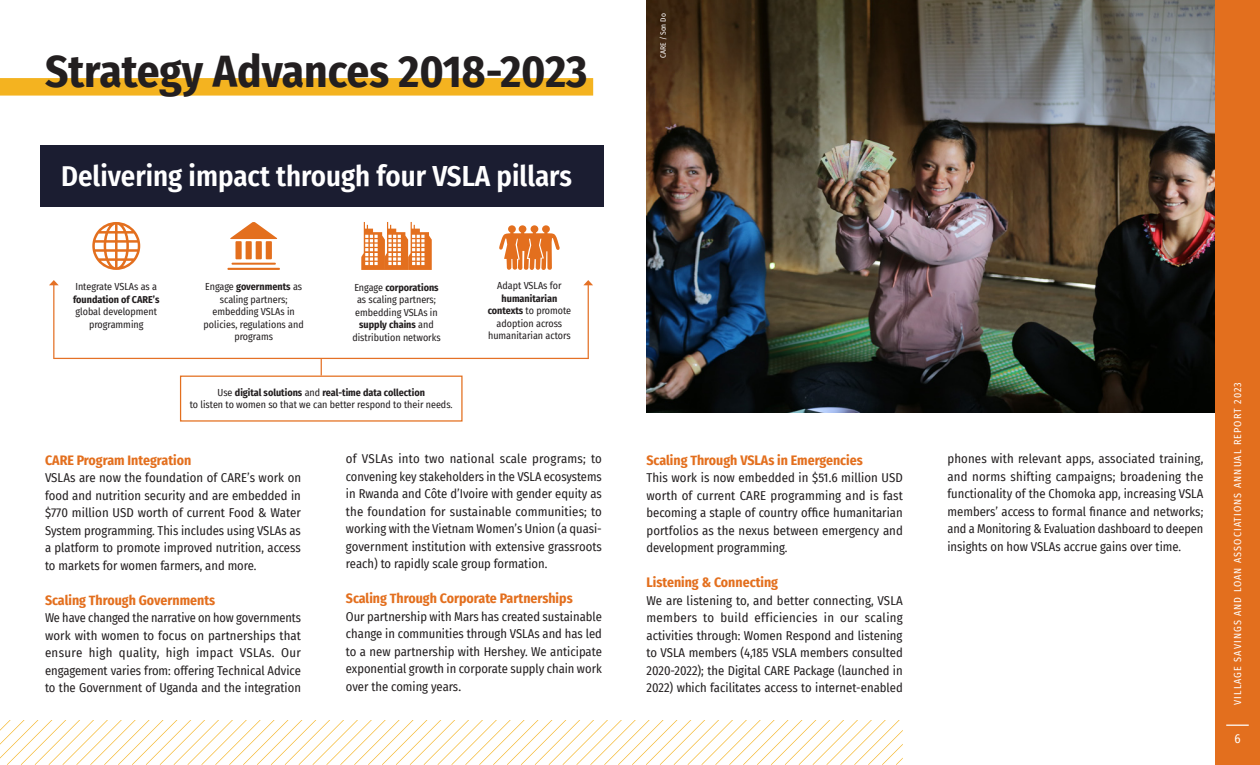
<style>
.page{position:relative;width:1260px;height:765px;background:#fff}
.page>*{position:absolute;margin:0;border:0;box-sizing:border-box;transform-origin:0 0}
.Title_36pt_yellow_bar{font:700 45px "Fira Sans Condensed";color:#231f20}
.Text_10_14{font:600 28.75px "Fira Sans Condensed";color:#fff}
.Heading_Orange_12pt{font:700 13.75px "Fira Sans Condensed";color:#e36f1e}
.Text_10_14-2{font:12.5px/17.5px "Fira Sans Condensed";color:#231f20;text-align:justify}
.t1{font:12.5px "Fira Sans Condensed";color:#fff}
.Graphic_Text{font:10px/12.5px "Fira Sans Condensed";color:#231f20;text-align:center}
.Text_10_14-3{font:10px/12.5px "Fira Sans Condensed";color:#231f20;text-align:center}
.t2{font:10px "Fira Sans Condensed";letter-spacing:.11em;color:#fff}
.Photo_Credit{font:7.5px "Fira Sans Condensed";color:#fff}
.s1{font-weight:700}
.s2{font-family:"Minion Pro";font-size:15px}
</style>
<div class="page">
<div style="left:0;top:78px;width:593px;height:18px;background:#f4b320"></div>
<div style="left:41px;top:145px;width:563px;height:61px;background:#1b1d31"></div>
<div style="left:235px;top:241px;width:7px;height:18px;background:#e36f1e"></div>
<div style="left:256px;top:241px;width:6px;height:18px;background:#e36f1e"></div>
<div style="left:266px;top:241px;width:6px;height:18px;background:#e36f1e"></div>
<div style="left:246px;top:241px;width:6px;height:18px;background:#e36f1e"></div>
<svg style="left:230px;top:222px;width:48px;height:17px"></svg>
<hr style="left:232px;top:263px;width:44px;height:2px;background:#e36f1e">
<hr style="left:227px;top:268px;width:53px;height:2px;background:#e36f1e">
<svg style="left:499px;top:225px;width:61px;height:45px"></svg>
<svg style="left:92px;top:222px;width:48px;height:48px"></svg>
<svg style="left:361px;top:222px;width:71px;height:48px"></svg>
<div style="left:180px;top:376px;width:283px;height:46px;border:1px solid #e36f1e"></div>
<hr style="left:54px;top:358px;width:534px;height:1px;background:#e47126">
<hr style="left:588px;top:285px;width:1px;height:74px;background:#e47126">
<svg style="left:583px;top:280px;width:10px;height:5px"></svg>
<hr style="left:53px;top:285px;width:1px;height:74px;background:#e47126">
<svg style="left:49px;top:280px;width:10px;height:5px"></svg>
<svg style="left:321px;top:359px;width:1px;height:17px"></svg>
<img style="left:646px;top:0;width:569px;height:412px">
<svg style="left:0;top:720px;width:903px;height:45px"></svg>
<div style="left:1215px;top:0;width:45px;height:765px;background:#e36f1e"></div>
<svg style="left:1226px;top:725px;width:23px;height:1px"></svg>
<p class="Title_36pt_yellow_bar" style="left:45px;top:34px;width:544px">Strategy Advances 2018-2023</p>
<p class="Text_10_14" style="left:61px;top:152px;width:512px">Delivering impact through four VSLA pillars</p>
<p class="Graphic_Text" style="left:73px;top:280px;width:88px">Integrate VSLAs as a <span class="s1">foundation of CARE’s </span>global development programming</p>
<p class="Graphic_Text" style="left:204px;top:280px;width:102px">Engage <span class="s1">governments</span> as scaling partners; embedding VSLAs in policies, regulations and programs</p>
<p class="Graphic_Text" style="left:352px;top:281px;width:90px">Engage <span class="s1">corporations </span>as scaling partners; embedding VSLAs in <span class="s1">supply chains</span> and distribution networks</p>
<p class="Graphic_Text" style="left:488px;top:279px;width:85px">Adapt VSLAs for <span class="s1">humanitarian contexts</span> to promote adoption across humanitarian actors</p>
<p class="Text_10_14-3" style="left:190px;top:386px;width:264px">Use <span class="s1">digital solutions</span> and <span class="s1">real-time data collection<br></span>to listen to women so that we can better respond to their needs.</p>
<p class="Heading_Orange_12pt" style="left:45px;top:448px;width:148px">CARE Program Integration</p>
<p class="Text_10_14-2" style="left:45px;top:469px;width:258px">VSLAs are now the foundation of CARE’s work on food and nutrition security and are embedded in $770 million USD worth of current Food &amp; Water System programming. This includes using VSLAs as a platform to promote improved nutrition, access to markets for women farmers, and more.</p>
<p class="Heading_Orange_12pt" style="left:45px;top:588px;width:172px">Scaling Through Governments</p>
<p class="Text_10_14-2" style="left:45px;top:609px;width:258px">We have changed the narrative on how governments work with women to focus on partnerships that ensure high quality, high impact VSLAs. Our engagement varies from: offering Technical Advice to the Government of Uganda and the integration</p>
<p class="Text_10_14-2" style="left:346px;top:450px;width:258px">of VSLAs into two national scale programs; to convening key stakeholders in the VSLA ecosystems in Rwanda and Côte d’Ivoire with gender equity as the foundation for sustainable communities; to working with the Vietnam Women’s Union (a quasi&shy;government institution with extensive grassroots reach) to rapidly scale group formation.</p>
<p class="Heading_Orange_12pt" style="left:346px;top:587px;width:228px">Scaling Through Corporate Partnerships</p>
<p class="Text_10_14-2" style="left:346px;top:607px;width:258px">Our partnership with Mars has created sustainable change in communities through VSLAs and has led to a new partnership with Hershey. We anticipate exponential growth in corporate supply chain work over the coming years<span class="s2">.</span></p>
<p class="Photo_Credit" style="left:658px;top:58px;width:46px;rotate:-90deg">CARE / Son Do</p>
<p class="Heading_Orange_12pt" style="left:646px;top:448px;width:218px">Scaling Through VSLAs in Emergencies</p>
<p class="Text_10_14-2" style="left:646px;top:469px;width:258px">This work is now embedded in $51.6 million USD worth of current CARE programming and is fast becoming a staple of country office humanitarian portfolios as the nexus between emergency and development programming.</p>
<p class="Heading_Orange_12pt" style="left:646px;top:571px;width:133px">Listening &amp; Connecting</p>
<p class="Text_10_14-2" style="left:646px;top:591px;width:258px">We are listening to, and better connecting, VSLA members to build efficiencies in our scaling activities through: Women Respond and listening to VSLA members (4,185 VSLA members consulted 2020-2022); the Digital CARE Package (launched in 2022) which facilitates access to internet-enabled</p>
<p class="Text_10_14-2" style="left:948px;top:450px;width:257px">phones with relevant apps, associated training, and norms shifting campaigns; broadening the functionality of the Chomoka app, increasing VSLA members’ access to formal finance and networks; and a Monitoring &amp; Evaluation dashboard to deepen insights on how VSLAs accrue gains over time.</p>
<p class="t2" style="left:1230px;top:705px;width:324px;rotate:-90deg">VILLAGE SAVINGS AND LOAN ASSOCIATIONS ANNUAL REPORT 2023</p>
<p class="t1" style="left:1234px;top:729px;width:8px">6</p>
</div>
